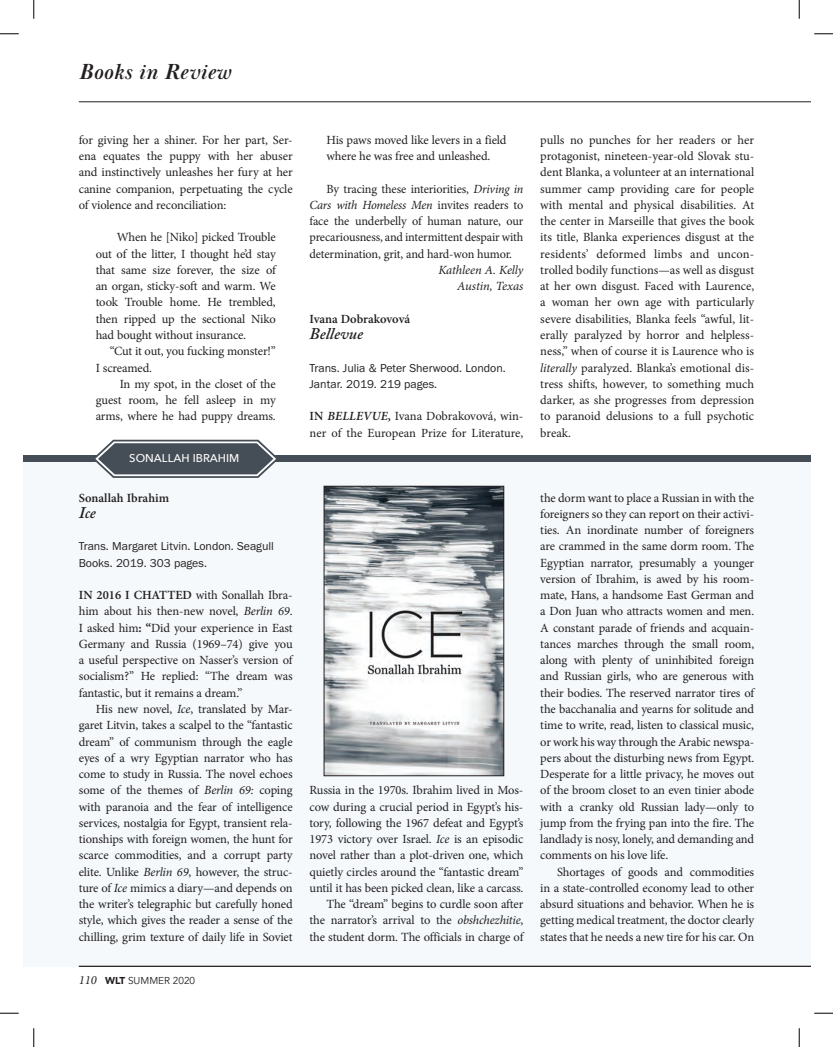
<style>
.page{position:relative;width:833px;height:1047px;background:#fff}
.page>*{position:absolute;margin:0;border:0;box-sizing:border-box;transform-origin:0 0}
.t1{font:italic 700 22.5px "Baskerville Display PT";letter-spacing:.02em;color:#231f20}
.t2{font:italic 600 16.25px "Adobe Caslon Pro";color:#231f20}
.t3{font:12.5px/16.2px "Minion Pro";letter-spacing:-.01em;color:#231f20;text-align:justify}
.t4{font:600 12.5px "Minion Pro";color:#231f20}
.t5{font:italic 12.5px/16.2px "Minion Pro";letter-spacing:-.01em;color:#231f20;text-align:right}
.t6{font:11.88px/16.2px "Franklin Gothic URW Boo";color:#231f20}
.t7{font:500 11.25px "Avenir Next";color:#fff}
.t8{font:10px "Avenir";color:#231f20}
.s1{font-weight:600}
.s2{font-style:italic}
.s3{font-weight:700}
.s4{font-family:"Minion Pro";font-style:italic;font-size:12.5px}
.s5{font-weight:900}
.s6{font-weight:600;font-style:italic}
</style>
<div class="page">
<div style="left:22px;top:460px;width:788px;height:506px;background:#f5f9fb"></div>
<div style="left:22px;top:455px;width:788px;height:7px;background:#454d56"></div>
<svg style="left:95px;top:439px;width:181px;height:39px"></svg>
<img style="left:326px;top:488px;width:176px;height:286px">
<div style="left:324px;top:486px;width:180px;height:290px;border:1px solid #231f20"></div>
<hr style="left:79px;top:101px;width:731px;height:1px;background:#231f20">
<hr style="left:79px;top:965px;width:731px;height:1px;background:#231f20">
<svg style="left:0;top:33px;width:19px;height:2px"></svg>
<svg style="left:814px;top:33px;width:18px;height:2px"></svg>
<svg style="left:0;top:1012px;width:19px;height:1px"></svg>
<svg style="left:814px;top:1012px;width:18px;height:1px"></svg>
<svg style="left:33px;top:0;width:2px;height:19px"></svg>
<svg style="left:33px;top:1028px;width:2px;height:18px"></svg>
<svg style="left:798px;top:0;width:2px;height:19px"></svg>
<svg style="left:798px;top:1028px;width:2px;height:18px"></svg>
<h1 class="t1" style="left:79px;top:58px;width:154px">Books in Review</h1>
<p class="t3" style="left:79px;top:132px;width:215px">for giving her a shiner. For her part, Ser&shy;ena equates the puppy with her abuser and instinctively unleashes her fury at her canine companion, perpetuating the cycle of violence and reconciliation:</p>
<p class="t3" style="left:96px;top:229px;width:182px;text-indent:21px">When he [Niko] picked Trouble out of the litter, I thought he’d stay that same size forever, the size of an organ, sticky-soft and warm. We took Trouble home. He trembled, then ripped up the sectional Niko had bought without insurance.</p>
<p class="t3" style="left:96px;top:343px;width:182px;text-indent:14px">“Cut it out, you fucking monster!”<br>I screamed.</p>
<p class="t3" style="left:96px;top:375px;width:182px;text-indent:24px">In my spot, in the closet of the guest room, he fell asleep in my arms, where he had puppy dreams.</p>
<p class="t7" style="left:129px;top:448px;width:112px">SONALLAH IBRAHIM</p>
<p class="t4" style="left:79px;top:489px;width:92px">Sonallah Ibrahim</p>
<h2 class="t2" style="left:79px;top:502px;width:19px">Ice</h2>
<p class="t6" style="left:79px;top:538px;width:197px">Trans. Margaret Litvin. London. Seagull<br>Books. 2019. 303 pages.</p>
<p class="t3" style="left:79px;top:587px;width:215px"><span class="s1">IN 2016 I CHATTED</span> with Sonallah Ibra&shy;him about his then-new novel, <span class="s2">Berlin 69</span>.<br>I asked him<span class="s3">: “</span>Did your experience in East Germany and Russia (1969–74) give you a useful perspective on Nasser’s version of socialism?” He replied: “The dream was fantastic, but it remains a dream.”</p>
<p class="t3" style="left:79px;top:700px;width:215px;text-indent:17px">His new novel, <span class="s2">Ice</span>, translated by Mar&shy;garet Litvin, takes a scalpel to the “fantastic dream” of communism through the eagle eyes of a wry Egyptian narrator who has come to study in Russia. The novel echoes some of the themes of <span class="s2">Berlin 69:</span> coping with paranoia and the fear of intelligence services, nostalgia for Egypt, transient rela&shy;tionships with foreign women, the hunt for scarce commodities, and a corrupt party elite. Unlike <span class="s2">Berlin 69</span>, however, the struc&shy;ture of <span class="s2">Ice</span> mimics a diary—and depends on the writer’s telegraphic but carefully honed style, which gives the reader a sense of the chilling, grim texture of daily life in Soviet</p>
<p class="t8" style="left:79px;top:974px;width:118px"><span class="s4">110</span> <span class="s5">WLT</span> SUMMER 2020</p>
<p class="t3" style="left:326px;top:132px;width:182px">His paws moved like levers in a field where he was free and unleashed.</p>
<p class="t3" style="left:309px;top:180px;width:215px;text-indent:17px">By tracing these interiorities, <span class="s2">Driving in Cars with Homeless Men</span> invites readers to face the underbelly of human nature, our precariousness, and intermittent despair with determination, grit, and hard-won humor.</p>
<p class="t5" style="left:438px;top:262px;width:87px">Kathleen A. Kelly<br>Austin, Texas</p>
<p class="t4" style="left:309px;top:310px;width:102px">Ivana Dobrakovová</p>
<h2 class="t2" style="left:309px;top:324px;width:55px">Bellevue</h2>
<p class="t6" style="left:309px;top:359px;width:197px">Trans. Julia &amp; Peter Sherwood. London.<br>Jantar. 2019. 219 pages.</p>
<p class="t3" style="left:309px;top:408px;width:215px"><span class="s1">IN</span> <span class="s6">BELLEVUE</span><span class="s1">,</span> Ivana Dobrakovová, win&shy;ner of the European Prize for Literature,</p>
<p class="t3" style="left:540px;top:132px;width:215px">pulls no punches for her readers or her protagonist, nineteen-year-old Slovak stu&shy;dent Blanka, a volunteer at an international summer camp providing care for people with mental and physical disabilities. At the center in Marseille that gives the book its title, Blanka experiences disgust at the residents’ deformed limbs and uncon&shy;trolled bodily functions—as well as disgust at her own disgust. Faced with Laurence, a woman her own age with particularly severe disabilities, Blanka feels “awful, lit&shy;erally paralyzed by horror and helpless&shy;ness,” when of course it is Laurence who is <span class="s2">literally</span> paralyzed. Blanka’s emotional dis&shy;tress shifts, however, to something much darker, as she progresses from depression to paranoid delusions to a full psychotic break.</p>
<p class="t3" style="left:309px;top:782px;width:215px;text-align:right">Russia in the 1970s. Ibrahim lived in Mos&shy;cow during a crucial period in Egypt’s his&shy;tory, following the 1967 defeat and Egypt’s 1973 victory over Israel. <span class="s2">Ice</span> is an episodic novel rather than a plot-driven one, which quietly circles around the “fantastic dream” until it has been picked clean, like a carcass.<br>The “dream” begins to curdle soon after the narrator’s arrival to the <span class="s2">obshchezhitie</span>, the student dorm. The officials in charge of</p>
<p class="t3" style="left:540px;top:489px;width:215px">the dorm want to place a Russian in with the foreigners so they can report on their activi&shy;ties. An inordinate number of foreigners are crammed in the same dorm room. The Egyptian narrator, presumably a younger version of Ibrahim, is awed by his room&shy;mate, Hans, a handsome East German and a Don Juan who attracts women and men.<br>A constant parade of friends and acquain&shy;tances marches through the small room, along with plenty of uninhibited foreign and Russian girls, who are generous with their bodies. The reserved narrator tires of the bacchanalia and yearns for solitude and time to write, read, listen to classical music, or work his way through the Arabic newspa&shy;pers about the disturbing news from Egypt.<br>Desperate for a little privacy, he moves out of the broom closet to an even tinier abode with a cranky old Russian lady—only to jump from the frying pan into the fire. The landlady is nosy, lonely, and demanding and comments on his love life.</p>
<p class="t3" style="left:540px;top:863px;width:215px;text-indent:17px">Shortages of goods and commodities in a state-controlled economy lead to other absurd situations and behavior. When he is getting medical treatment, the doctor clearly states that he needs a new tire for his car. On</p>
</div>
